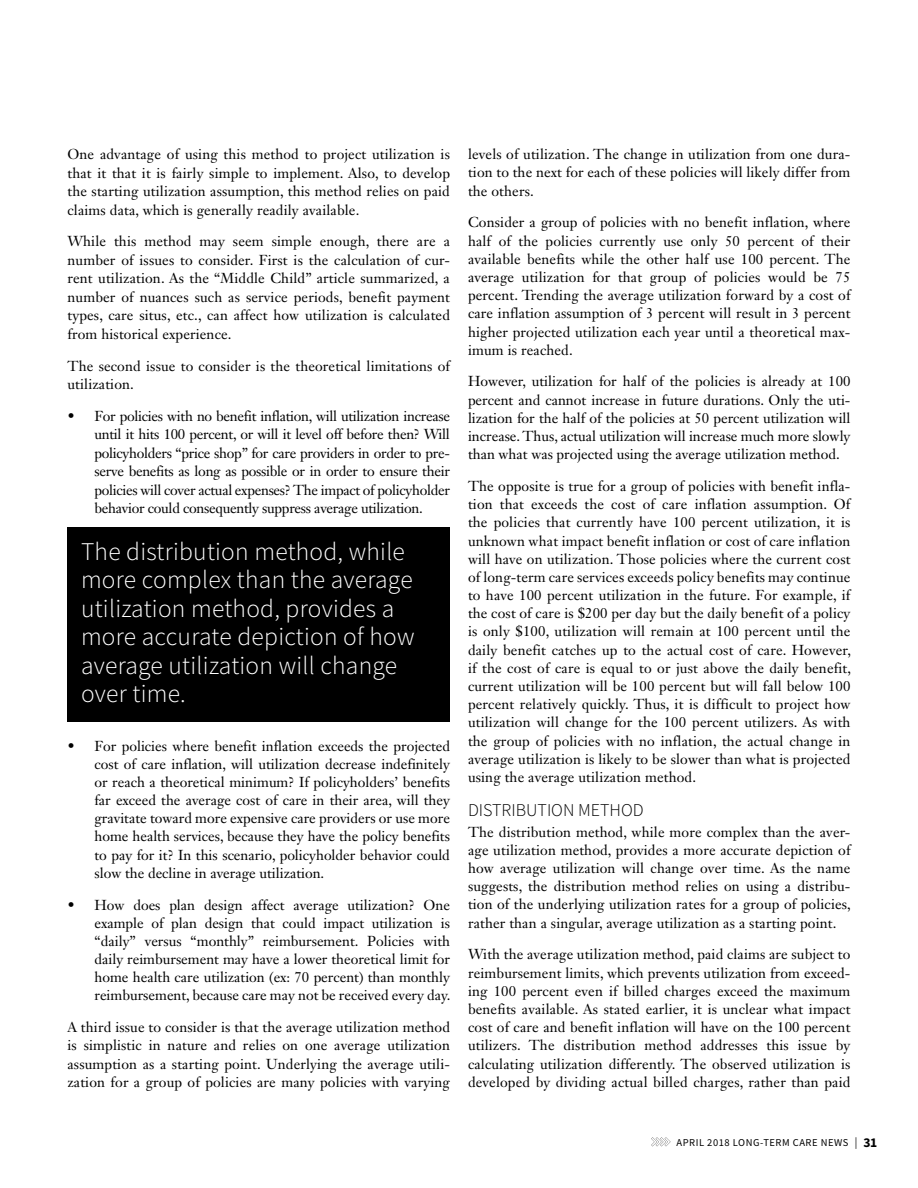
<style>
.page{position:relative;width:918px;height:1188px;background:#fff}
.page>*{position:absolute;margin:0;border:0;box-sizing:border-box;transform-origin:0 0}
.t1{font:300 25.5px/28.5px "Source Sans Pro";letter-spacing:.01em;color:#fff}
.t2{font:300 18px "Source Sans Pro";color:#000}
.t3{font:14.25px/18.1px "Janson Text LT Std";letter-spacing:.01em;color:#000;text-align:justify}
.t4{font:10.5px "Source Sans Pro";letter-spacing:.05em;color:#000}
.s1{font-size:11.7px}
.s2{font-weight:700;font-size:13.5px}
</style>
<div class="page">
<svg style="left:651px;top:1137px;width:20px;height:9px"></svg>
<div style="left:68px;top:527px;width:382px;height:195px;background:#000"></div>
<p class="t3" style="left:68px;top:145px;width:384px">One advantage of using this method to project utilization is that it that it is fairly simple to implement. Also, to develop the starting utilization assumption, this method relies on paid claims data, which is generally readily available.</p>
<p class="t3" style="left:68px;top:232px;width:384px">While this method may seem simple enough, there are a number of issues to consider. First is the calculation of cur&shy;rent utilization. As the “Middle Child” article summarized, a number of nuances such as service periods, benefit payment types, care situs, etc., can affect how utilization is calculated from historical experience.</p>
<p class="t3" style="left:68px;top:356px;width:384px">The second issue to consider is the theoretical limitations of utilization.</p>
<p class="t3" style="left:95px;top:407px;width:357px;text-indent:-27px">• For policies with no benefit inflation, will utilization increase until it hits 100 percent, or will it level off before then? Will policyholders “price shop” for care providers in order to pre&shy;serve benefits as long as possible or in order to ensure their policies will cover actual expenses? The impact of policyholder behavior could consequently suppress average utilization.</p>
<h1 class="t1" style="left:81px;top:537px;width:335px">The distribution method, while more complex than the average utilization method, provides a more accurate depiction of how average utilization will change over time.</h1>
<p class="t3" style="left:95px;top:736px;width:357px;text-indent:-27px">• For policies where benefit inflation exceeds the projected cost of care inflation, will utilization decrease indefinitely or reach a theoretical minimum? If policyholders’ benefits far exceed the average cost of care in their area, will they gravitate toward more expensive care providers or use more home health services, because they have the policy benefits to pay for it? In this scenario, policyholder behavior could slow the decline in average utilization.</p>
<p class="t3" style="left:95px;top:895px;width:358px;text-indent:-27px">• How does plan design affect average utilization? One example of plan design that could impact utilization is “daily” versus “monthly” reimbursement. Policies with daily reimbursement may have a lower theoretical limit for home health care utilization (ex: 70 percent) than monthly reimbursement, because care may not be received every day.</p>
<p class="t3" style="left:68px;top:1018px;width:384px">A third issue to consider is that the average utilization method is simplistic in nature and relies on one average utilization assumption as a starting point. Underlying the average utili&shy;zation for a group of policies are many policies with varying</p>
<p class="t3" style="left:468px;top:145px;width:384px">levels of utilization. The change in utilization from one dura&shy;tion to the next for each of these policies will likely differ from the others.</p>
<p class="t3" style="left:468px;top:213px;width:384px">Consider a group of policies with no benefit inflation, where half of the policies currently use only 50 percent of their available benefits while the other half use 100 percent. The average utilization for that group of policies would be 75 percent. Trending the average utilization forward by a cost of care inflation assumption of 3 percent will result in 3 percent higher projected utilization each year until a theoretical max&shy;imum is reached.</p>
<p class="t3" style="left:468px;top:372px;width:384px">However, utilization for half of the policies is already at 100 percent and cannot increase in future durations. Only the uti&shy;lization for the half of the policies at 50 percent utilization will increase. Thus, actual utilization will increase much more slowly than what was projected using the average utilization method.</p>
<p class="t3" style="left:468px;top:477px;width:385px">The opposite is true for a group of policies with benefit infla&shy;tion that exceeds the cost of care inflation assumption. Of the policies that currently have 100 percent utilization, it is unknown what impact benefit inflation or cost of care inflation will have on utilization. Those policies where the current cost of long-term care services exceeds policy benefits may continue to have 100 percent utilization in the future. For example, if the cost of care is $200 per day but the daily benefit of a policy is only $100, utilization will remain at 100 percent until the daily benefit catches up to the actual cost of care. However, if the cost of care is equal to or just above the daily benefit, current utilization will be 100 percent but will fall below 100 percent relatively quickly. Thus, it is difficult to project how utilization will change for the 100 percent utilizers. As with the group of policies with no inflation, the actual change in average utilization is likely to be slower than what is projected using the average utilization method.</p>
<p class="t2" style="left:468px;top:799px;width:177px">DISTRIBUTION METHOD</p>
<p class="t3" style="left:468px;top:822px;width:384px">The distribution method, while more complex than the aver&shy;age utilization method, provides a more accurate depiction of how average utilization will change over time. As the name suggests, the distribution method relies on using a distribu&shy;tion of the underlying utilization rates for a group of policies, rather than a singular, average utilization as a starting point.</p>
<p class="t3" style="left:468px;top:945px;width:384px">With the average utilization method, paid claims are subject to reimbursement limits, which prevents utilization from exceed&shy;ing 100 percent even if billed charges exceed the maximum benefits available. As stated earlier, it is unclear what impact cost of care and benefit inflation will have on the 100 percent utilizers. The distribution method addresses this issue by calculating utilization differently. The observed utilization is developed by dividing actual billed charges, rather than paid</p>
<p class="t4" style="left:677px;top:1135px;width:202px">APRIL 2018 LONG-TERM CARE NEWS <span class="s1">|</span> <span class="s2">31</span></p>
</div>
